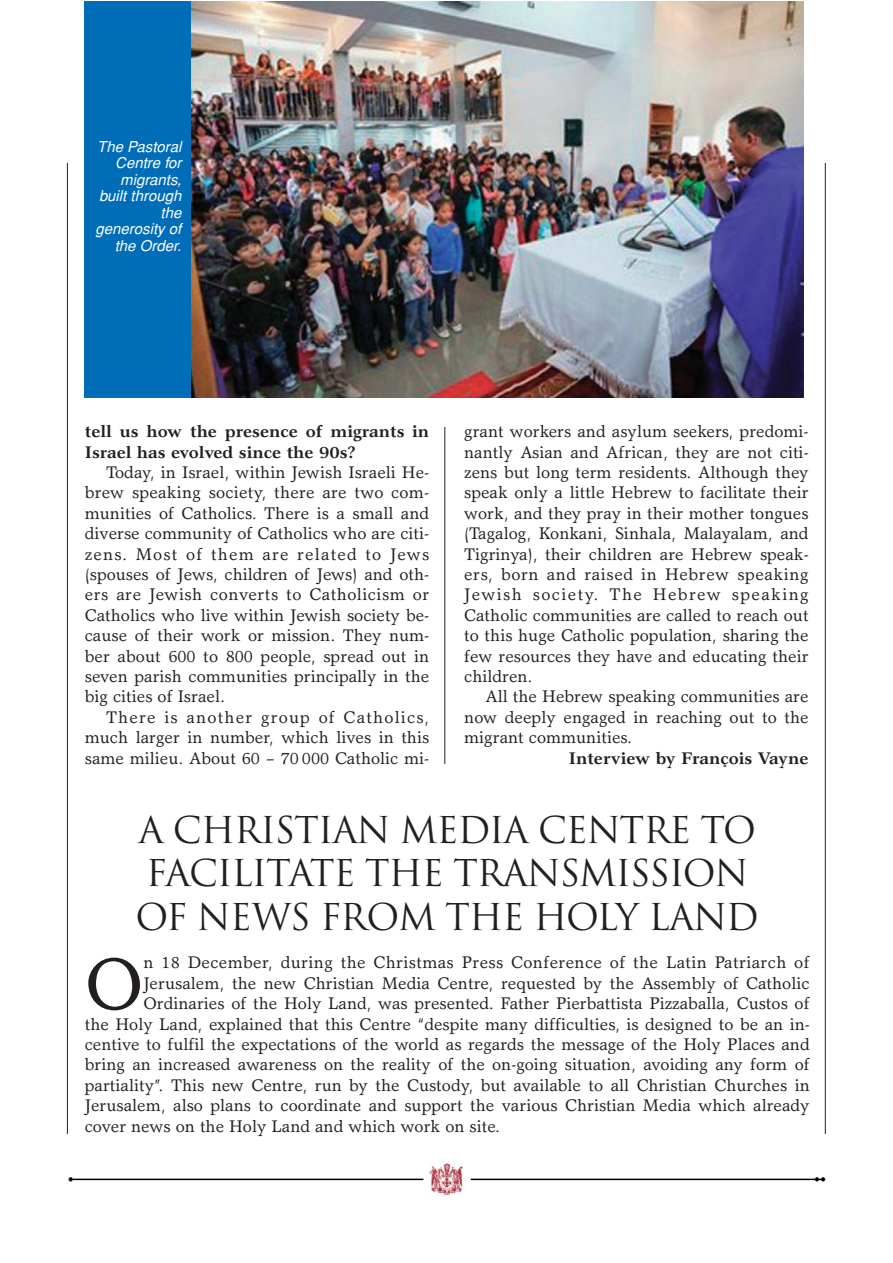
<style>
.page{position:relative;width:893px;height:1263px;background:#fff}
.page>*{position:absolute;margin:0;border:0;box-sizing:border-box;transform-origin:0 0}
.t1{font:73.65px "Garth Graphic";color:#231f20}
.t2{font:36px/43.5px "Trajan";letter-spacing:-.035em;color:#231f20}
.t3{font:16.95px/20.4px "Garth Graphic";color:#231f20;text-align:justify}
.t4{font:700 16.95px/20.4px "Garth Graphic";color:#231f20}
.t5{font:16.95px "Garth Graphic";letter-spacing:.02em;color:#231f20}
.t6{font:italic 15px/16.5px "Helvetica";color:#fff;text-align:right}
</style>
<div class="page">
<hr style="left:67px;top:163px;width:1px;height:971px;background:#231f20">
<hr style="left:825px;top:163px;width:1px;height:971px;background:#231f20">
<img style="left:68px;top:1177px;width:758px;height:18px">
<img style="left:428px;top:1161px;width:35px;height:33px">
<hr style="left:445px;top:427px;width:1px;height:337px;background:#231f20">
<img style="left:191px;top:1px;width:612px;height:397px">
<div style="left:85px;top:1px;width:106px;height:397px;background:#006db8"></div>
<p class="t6" style="left:96px;top:140px;width:90px">The Pastoral<br>Centre for migrants, built through the generosity of the Order.</p>
<p class="t4" style="left:85px;top:423px;width:346px">tell us how the presence of migrants in<br>Israel has evolved since the 90s?</p>
<p class="t3" style="left:85px;top:464px;width:346px;text-indent:21px">Today, in Israel, within Jewish Israeli He&shy;brew speaking society, there are two com&shy;munities of Catholics. There is a small and diverse community of Catholics who are citi&shy;zens. Most of them are related to Jews (spouses of Jews, children of Jews) and oth&shy;ers are Jewish converts to Catholicism or Catholics who live within Jewish society be&shy;cause of their work or mission. They num&shy;ber about 600 to 800 people, spread out in seven parish communities principally in the big cities of Israel.</p>
<p class="t3" style="left:85px;top:708px;width:346px;text-indent:21px">There is another group of Catholics, much larger in number, which lives in this same milieu. About 60 – 70 000 Catholic mi-</p>
<p class="t3" style="left:464px;top:423px;width:346px">grant workers and asylum seekers, predomi&shy;nantly Asian and African, they are not citi&shy;zens but long term residents. Although they speak only a little Hebrew to facilitate their work, and they pray in their mother tongues (Tagalog, Konkani, Sinhala, Malayalam, and Tigrinya), their children are Hebrew speak&shy;ers, born and raised in Hebrew speaking Jewish society. The Hebrew speaking Catholic communities are called to reach out to this huge Catholic population, sharing the few resources they have and educating their children.</p>
<p class="t3" style="left:464px;top:688px;width:346px;text-indent:21px">All the Hebrew speaking communities are now deeply engaged in reaching out to the migrant communities.</p>
<p class="t4" style="left:569px;top:749px;width:241px">Interview by François Vayne</p>
<h2 class="t2" style="left:136px;top:809px;width:625px">A CHRISTIAN MEDIA CENTRE TO<br>FACILITATE THE TRANSMISSION<br>OF NEWS FROM THE HOLY LAND</h2>
<h1 class="t1" style="left:85px;top:956px;width:60px">O</h1>
<p class="t5" style="left:143px;top:956px;width:668px">n 18 December, during the Christmas Press Conference of the Latin Patriarch of</p>
<p class="t3" style="left:143px;top:974px;width:668px">Jerusalem, the new Christian Media Centre, requested by the Assembly of Catholic</p>
<p class="t3" style="left:143px;top:995px;width:668px">Ordinaries of the Holy Land, was presented. Father Pierbattista Pizzaballa, Custos of</p>
<p class="t3" style="left:85px;top:1015px;width:726px">the Holy Land, explained that this Centre “despite many difficulties, is designed to be an in-</p>
<p class="t3" style="left:85px;top:1036px;width:726px">centive to fulfil the expectations of the world as regards the message of the Holy Places and</p>
<p class="t3" style="left:85px;top:1056px;width:726px">bring an increased awareness on the reality of the on-going situation, avoiding any form of</p>
<p class="t3" style="left:85px;top:1076px;width:726px">partiality”. This new Centre, run by the Custody, but available to all Christian Churches in</p>
<p class="t3" style="left:85px;top:1097px;width:726px">Jerusalem, also plans to coordinate and support the various Christian Media which already</p>
<p class="t3" style="left:85px;top:1117px;width:417px">cover news on the Holy Land and which work on site.</p>
</div>
